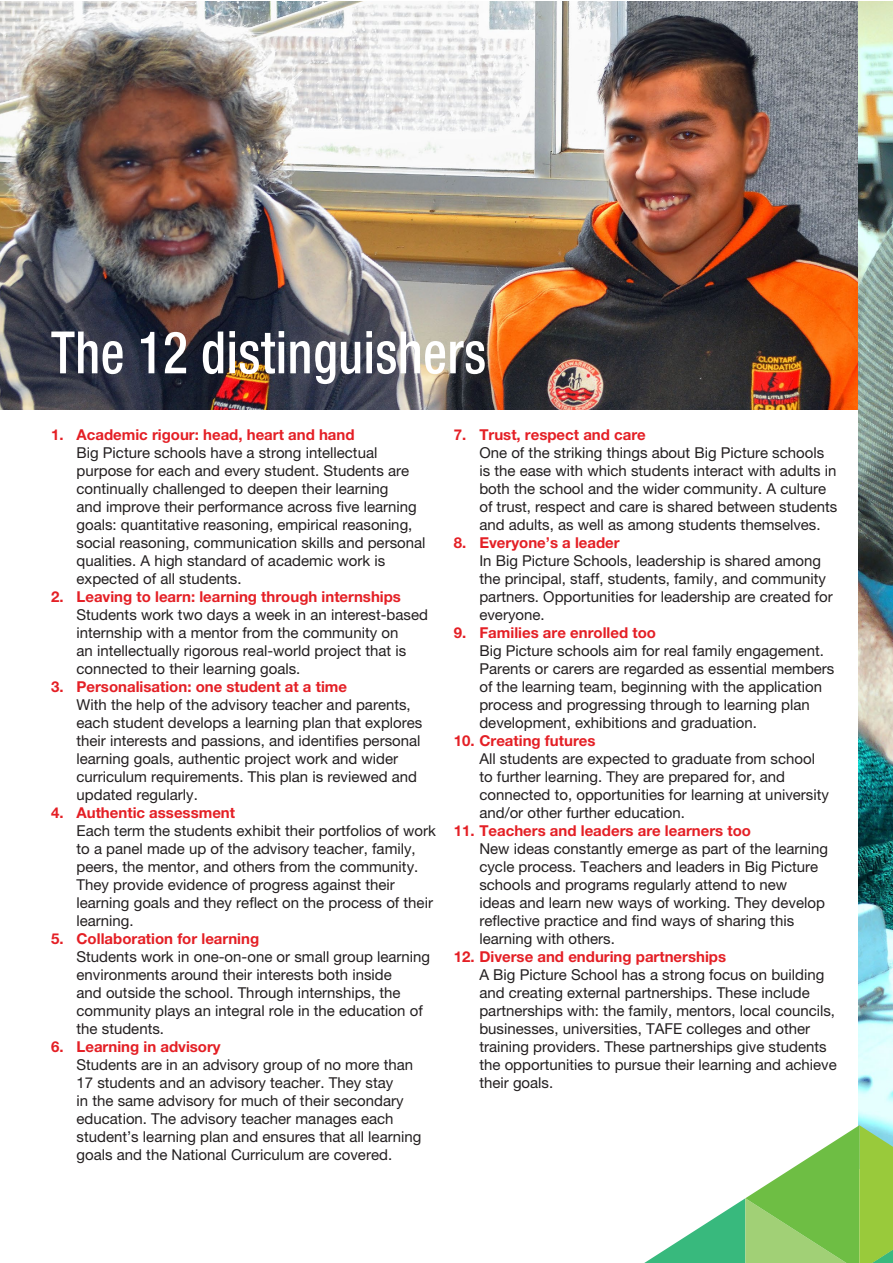
<style>
.page{position:relative;width:893px;height:1263px;background:#fff}
.page>*{position:absolute;margin:0;border:0;box-sizing:border-box;transform-origin:0 0}
.t1{font:500 condensed 58.5px "Helvetica Neue LT Pro";letter-spacing:.01em;color:#fff;scale:.88 1}
.t2{font:15px/18px "Helvetica Neue LT Pro";color:#231f20}
.t3{font:700 15px "Helvetica Neue LT Pro";color:#e41f25}
</style>
<div class="page">
<img style="left:0;top:1px;width:859px;height:409px">
<img style="left:859px;top:1px;width:33px;height:1124px">
<svg style="left:644px;top:1125px;width:248px;height:138px"></svg>
<h1 class="t1" style="left:51px;top:318px;width:496px">The 12 distinguishers</h1>
<p class="t3" style="left:51px;top:425px;width:305px">1. Academic rigour: head, heart and hand</p>
<p class="t2" style="left:77px;top:443px;width:350px">Big Picture schools have a strong intellectual purpose for each and every student. Students are continually challenged to deepen their learning<br>and improve their performance across five learning goals: quantitative reasoning, empirical reasoning, social reasoning, communication skills and personal qualities. A high standard of academic work is expected of all students.</p>
<p class="t3" style="left:51px;top:587px;width:351px">2. Leaving to learn: learning through internships</p>
<p class="t2" style="left:77px;top:605px;width:353px">Students work two days a week in an interest-based internship with a mentor from the community on<br>an intellectually rigorous real-world project that is connected to their learning goals.</p>
<p class="t3" style="left:51px;top:677px;width:298px">3. Personalisation: one student at a time</p>
<p class="t2" style="left:77px;top:695px;width:347px">With the help of the advisory teacher and parents, each student develops a learning plan that explores their interests and passions, and identifies personal learning goals, authentic project work and wider curriculum requirements. This plan is reviewed and updated regularly.</p>
<p class="t3" style="left:51px;top:803px;width:186px">4. Authentic assessment</p>
<p class="t2" style="left:77px;top:821px;width:361px">Each term the students exhibit their portfolios of work to a panel made up of the advisory teacher, family, peers, the mentor, and others from the community.<br>They provide evidence of progress against their learning goals and they reflect on the process of their learning.</p>
<p class="t3" style="left:51px;top:929px;width:210px">5. Collaboration for learning</p>
<p class="t2" style="left:77px;top:947px;width:355px">Students work in one-on-one or small group learning environments around their interests both inside<br>and outside the school. Through internships, the community plays an integral role in the education of the students.</p>
<p class="t3" style="left:51px;top:1037px;width:171px">6. Learning in advisory</p>
<p class="t2" style="left:77px;top:1055px;width:346px">Students are in an advisory group of no more than 17 students and an advisory teacher. They stay<br>in the same advisory for much of their secondary education. The advisory teacher manages each student’s learning plan and ensures that all learning goals and the National Curriculum are covered.</p>
<p class="t3" style="left:454px;top:425px;width:193px">7. Trust, respect and care</p>
<p class="t2" style="left:479px;top:443px;width:359px">One of the striking things about Big Picture schools is the ease with which students interact with adults in both the school and the wider community. A culture of trust, respect and care is shared between students and adults, as well as among students themselves.</p>
<p class="t3" style="left:454px;top:533px;width:167px">8. Everyone’s a leader</p>
<p class="t2" style="left:479px;top:551px;width:355px">In Big Picture Schools, leadership is shared among the principal, staff, students, family, and community partners. Opportunities for leadership are created for everyone.</p>
<p class="t3" style="left:454px;top:623px;width:204px">9. Families are enrolled too</p>
<p class="t2" style="left:479px;top:641px;width:357px">Big Picture schools aim for real family engagement.<br>Parents or carers are regarded as essential members of the learning team, beginning with the application process and progressing through to learning plan development, exhibitions and graduation.</p>
<p class="t3" style="left:454px;top:731px;width:143px">10. Creating futures</p>
<p class="t2" style="left:479px;top:749px;width:351px">All students are expected to graduate from school to further learning. They are prepared for, and connected to, opportunities for learning at university and/or other further education.</p>
<p class="t3" style="left:454px;top:821px;width:299px">11. Teachers and leaders are learners too</p>
<p class="t2" style="left:479px;top:839px;width:350px">New ideas constantly emerge as part of the learning cycle process. Teachers and leaders in Big Picture schools and programs regularly attend to new<br>ideas and learn new ways of working. They develop reflective practice and find ways of sharing this learning with others.</p>
<p class="t3" style="left:454px;top:947px;width:274px">12. Diverse and enduring partnerships</p>
<p class="t2" style="left:479px;top:965px;width:359px">A Big Picture School has a strong focus on building and creating external partnerships. These include partnerships with: the family, mentors, local councils, businesses, universities, TAFE colleges and other training providers. These partnerships give students the opportunities to pursue their learning and achieve their goals.</p>
</div>
